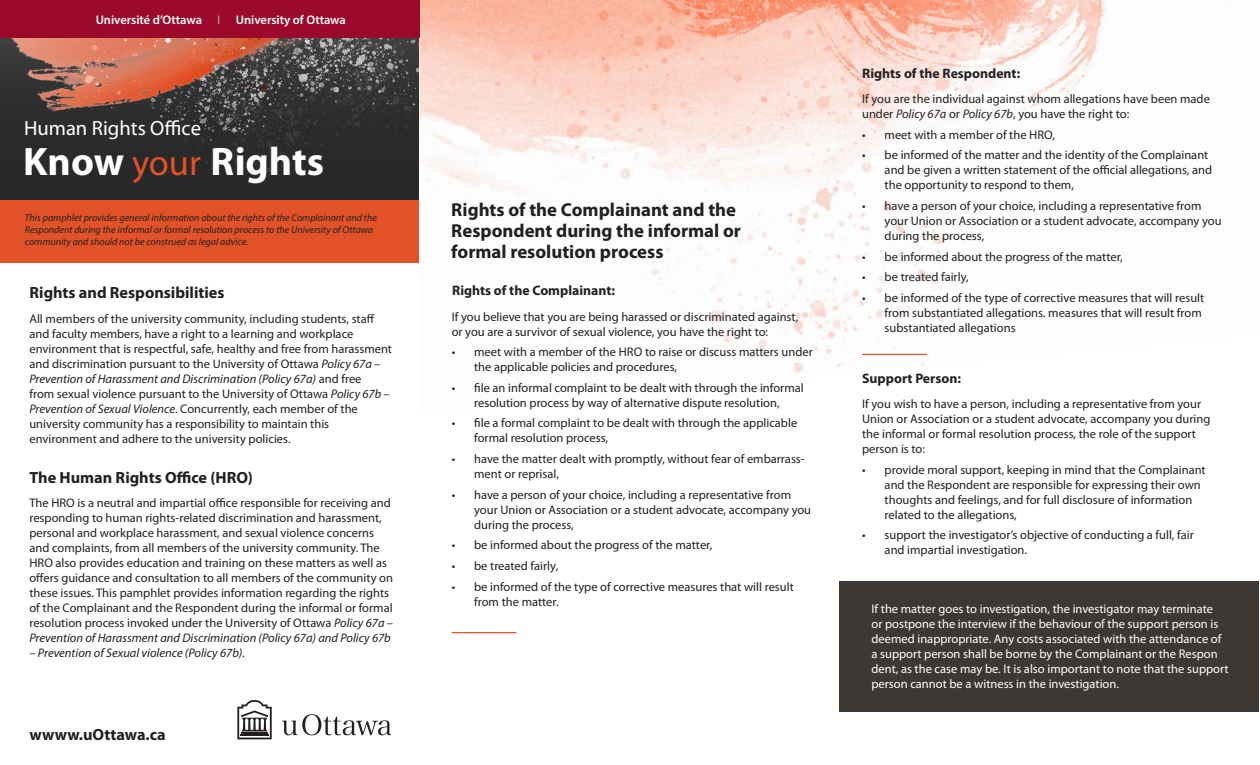
<style>
.page{position:relative;width:1260px;height:765px;background:#fff}
.page>*{position:absolute;margin:0;border:0;box-sizing:border-box;transform-origin:0 0}
.t1{font:700 39.88px "Myriad Pro";color:#fff}
.t2{font:20.62px "Myriad Pro";color:#fff}
.t3{font:700 18.75px/21.2px "Myriad Pro";color:#231f20}
.t4{font:700 16.25px "Myriad Pro";color:#231f20}
.t5{font:700 13.75px "Myriad Pro";color:#231f20}
.t6{font:12.5px/15px "Myriad Pro";color:#231f20}
.t7{font:12.5px/15px "Myriad Pro";color:#fff}
.t8{font:italic 12.5px "Myriad Pro";color:#231f20}
.t9{font:600 12.5px "Myriad Pro";letter-spacing:-.005em;color:#fff}
.t10{font:italic 10px/12px "Myriad Pro";color:#231f20}
.s1{font-weight:400;font-size:36.62px;color:#e25228}
.s2{font-style:italic}
</style>
<div class="page">
<img style="left:0;top:0;width:419px;height:200px">
<div style="left:0;top:200px;width:420px;height:62px;background:#e25228"></div>
<img style="left:419px;top:0;width:687px;height:375px">
<div style="left:839px;top:582px;width:420px;height:130px;background:#3e3835"></div>
<hr style="left:452px;top:632px;width:64px;height:1px;background:#e25228">
<hr style="left:862px;top:354px;width:65px;height:1px;background:#e25228">
<div style="left:1px;top:0;width:419px;height:37px;background:#9b0a2b"></div>
<svg style="left:282px;top:714px;width:109px;height:21px"></svg>
<svg style="left:237px;top:700px;width:35px;height:39px"></svg>
<p class="t9" style="left:96px;top:12px;width:252px">Université d’Ottawa <sup>|</sup> University of Ottawa</p>
<h2 class="t2" style="left:24px;top:116px;width:178px">Human Rights Ofce</h2>
<h1 class="t1" style="left:23px;top:136px;width:302px">Know <span class="s1">your</span> Rights</h1>
<p class="t10" style="left:25px;top:211px;width:353px">This pamphlet provides general information about the rights of the Complainant and the<br>Respondent during the informal or formal resolution process to the University of Ottawa community and should not be construed as legal advice.</p>
<h2 class="t4" style="left:29px;top:282px;width:197px">Rights and Responsibilities</h2>
<p class="t6" style="left:29px;top:311px;width:364px">All members of the university community, including students, staf and faculty members, have a right to a learning and workplace environment that is respectful, safe, healthy and free from harassment and discrimination pursuant to the University of Ottawa <span class="s2">Policy 67a – Prevention of Harassment and Discrimination (Policy 67a)</span> and free<br>from sexual violence pursuant to the University of Ottawa <span class="s2">Policy 67b – Prevention of Sexual Violence</span>. Concurrently, each member of the university community has a responsibility to maintain this environment and adhere to the university policies.</p>
<h3 class="t4" style="left:29px;top:467px;width:225px">The Human Rights Ofce (HRO)</h3>
<p class="t6" style="left:29px;top:495px;width:365px">The HRO is a neutral and impartial ofce responsible for receiving and responding to human rights-related discrimination and harassment, personal and workplace harassment, and sexual violence concerns and complaints, from all members of the university community. The HRO also provides education and training on these matters as well as ofers guidance and consultation to all members of the community on these issues. This pamphlet provides information regarding the rights of the Complainant and the Respondent during the informal or formal resolution process invoked under the University of Ottawa <span class="s2">Policy 67a – Prevention of Harassment and Discrimination (Policy 67a) and Policy 67b</span></p>
<p class="t8" style="left:29px;top:645px;width:217px">– Prevention of Sexual violence (Policy 67b).</p>
<h3 class="t4" style="left:29px;top:724px;width:138px">wwww.uOttawa.ca</h3>
<h3 class="t3" style="left:451px;top:198px;width:291px">Rights of the Complainant and the<br>Respondent during the informal or formal resolution process</h3>
<h4 class="t5" style="left:452px;top:282px;width:165px">Rights of the Complainant:</h4>
<p class="t6" style="left:452px;top:309px;width:348px">If you believe that you are being harassed or discriminated against, or you are a survivor of sexual violence, you have the right to:</p>
<p class="t6" style="left:474px;top:344px;width:340px;text-indent:-22px">• meet with a member of the HRO to raise or discuss matters under the applicable policies and procedures,</p>
<p class="t6" style="left:452px;top:380px;width:354px;text-align:center">• fle an informal complaint to be dealt with through the informal resolution process by way of alternative dispute resolution,</p>
<p class="t6" style="left:474px;top:416px;width:325px;text-indent:-22px">• fle a formal complaint to be dealt with through the applicable formal resolution process,</p>
<p class="t6" style="left:474px;top:451px;width:332px;text-indent:-22px">• have the matter dealt with promptly, without fear of embarrass&shy;ment or reprisal,</p>
<p class="t6" style="left:474px;top:487px;width:338px;text-indent:-22px">• have a person of your choice, including a representative from your Union or Association or a student advocate, accompany you during the process,</p>
<p class="t6" style="left:452px;top:537px;width:262px">• be informed about the progress of the matter,</p>
<p class="t6" style="left:452px;top:558px;width:108px">• be treated fairly,</p>
<p class="t6" style="left:474px;top:579px;width:321px;text-indent:-22px">• be informed of the type of corrective measures that will result from the matter.</p>
<h4 class="t5" style="left:862px;top:64px;width:160px">Rights of the Respondent:</h4>
<p class="t6" style="left:862px;top:91px;width:349px">If you are the individual against whom allegations have been made under <span class="s2">Policy 67a</span> or <span class="s2">Policy 67b</span>, you have the right to:</p>
<p class="t6" style="left:862px;top:127px;width:194px">• meet with a member of the HRO,</p>
<p class="t6" style="left:885px;top:148px;width:329px;text-indent:-22px">• be informed of the matter and the identity of the Complainant and be given a written statement of the ofcial allegations, and the opportunity to respond to them,</p>
<p class="t6" style="left:885px;top:198px;width:338px;text-indent:-22px">• have a person of your choice, including a representative from your Union or Association or a student advocate, accompany you during the process,</p>
<p class="t6" style="left:862px;top:249px;width:262px">• be informed about the progress of the matter,</p>
<p class="t6" style="left:862px;top:269px;width:108px">• be treated fairly,</p>
<p class="t6" style="left:885px;top:290px;width:321px;text-indent:-22px">• be informed of the type of corrective measures that will result from substantiated allegations. measures that will result from substantiated allegations</p>
<h4 class="t5" style="left:862px;top:369px;width:100px">Support Person:</h4>
<p class="t6" style="left:862px;top:396px;width:350px">If you wish to have a person, including a representative from your Union or Association or a student advocate, accompany you during the informal or formal resolution process, the role of the support person is to:</p>
<p class="t6" style="left:885px;top:462px;width:323px;text-indent:-22px">• provide moral support, keeping in mind that the Complainant and the Respondent are responsible for expressing their own thoughts and feelings, and for full disclosure of information related to the allegations,</p>
<p class="t6" style="left:885px;top:528px;width:311px;text-indent:-22px">• support the investigator’s objective of conducting a full, fair and impartial investigation.</p>
<p class="t7" style="left:871px;top:601px;width:359px">If the matter goes to investigation, the investigator may terminate<br>or postpone the interview if the behaviour of the support person is deemed inappropriate. Any costs associated with the attendance of a support person shall be borne by the Complainant or the Respon dent, as the case may be. It is also important to note that the support person cannot be a witness in the investigation.</p>
</div>
